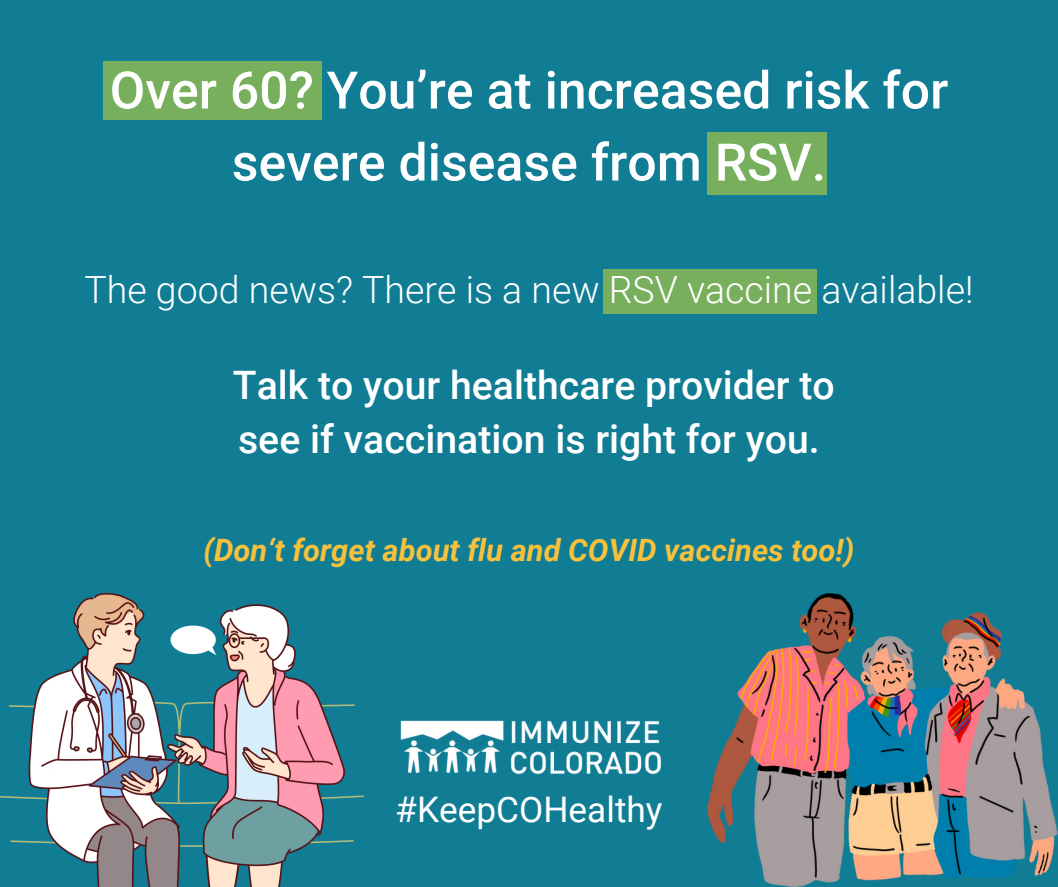
<style>
.page{position:relative;width:1058px;height:887px;background:#fff}
.page>*{position:absolute;margin:0;border:0;box-sizing:border-box;transform-origin:0 0}
.t1{font:500 51.75px/72px "Roboto";color:#fff;text-align:center}
.t2{font:500 39.15px/54px "Roboto";color:#fff}
.t3{font:300 37.5px "Roboto";color:#fff}
.t4{font:35.25px "Roboto";color:#fff}
.t5{font:italic 700 30.75px "Roboto";color:#f7c13c}
</style>
<div class="page">
<div style="left:0;top:0;width:1058px;height:886px;background:#107d95"></div>
<img style="left:707px;top:594px;width:350px;height:292px">
<img style="left:0;top:594px;width:363px;height:292px">
<div style="left:103px;top:61px;width:218px;height:59px;background:#78af5d"></div>
<div style="left:707px;top:132px;width:119px;height:62px;background:#78af5d"></div>
<div style="left:603px;top:269px;width:214px;height:45px;background:#78af5d"></div>
<img style="left:400px;top:720px;width:262px;height:55px">
<p class="t1" style="left:110px;top:55px;width:840px">Over 60? You’re at increased risk for severe disease from RSV.</p>
<p class="t3" style="left:84px;top:268px;width:890px">The good news? There is a new RSV vaccine available!</p>
<p class="t2" style="left:233px;top:358px;width:603px">Talk to your healthcare provider to see if vaccination is right for you.</p>
<p class="t5" style="left:203px;top:532px;width:652px">(Don‘t forget about flu and COVID vaccines too!)</p>
<p class="t4" style="left:395px;top:789px;width:269px">#KeepCOHealthy</p>
</div>
